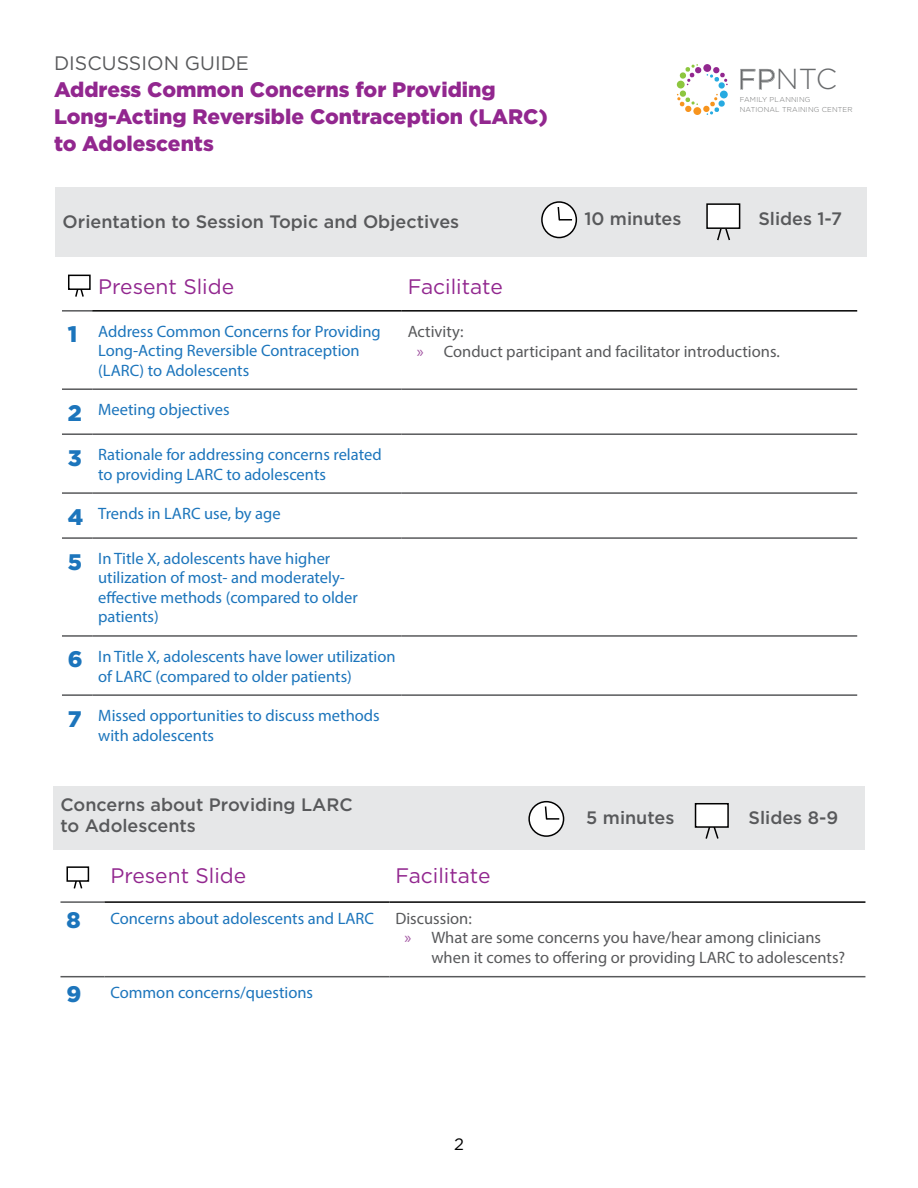
<style>
.page{position:relative;width:918px;height:1188px;background:#fff}
.page>*{position:absolute;margin:0;border:0;box-sizing:border-box;transform-origin:0 0}
.t1{font:300 28.95px "Gotham";color:#696b6d}
.t2{font:900 22.5px "Gotham";color:#1c75bc}
.t3{font:900 21px/27px "Gotham";color:#92278f}
.t4{font:21px "Gotham";color:#92278f}
.t5{font:19.5px "Gotham";color:#58595b}
.t6{font:500 18px/21px "Gotham";color:#58595b}
.t7{font:16.5px/19.5px "Myriad Pro";color:#1c75bc}
.t8{font:16.5px "Myriad Pro";color:#58595b}
.t9{font:16.5px "Gotham";color:#000}
.t10{font:300 7.2px/10.2px "Gotham";letter-spacing:.02em;color:#717272}
.s1{font-weight:400}
.s2{font-family:"Gotham";font-weight:900;font-size:22.5px}
.s3{color:#a154a1}
</style>
<div class="page">
<svg style="left:740px;top:69px;width:35px;height:21px"></svg>
<svg style="left:677px;top:64px;width:51px;height:51px"></svg>
<div style="left:55px;top:187px;width:811px;height:70px;background:#e6e7e8"></div>
<svg style="left:717px;top:229px;width:13px;height:12px"></svg>
<div style="left:707px;top:204px;width:33px;height:24px;background:#fff"></div>
<div style="left:706px;top:203px;width:34px;height:26px;border:2px solid #000"></div>
<div style="left:542px;top:202px;width:34px;height:36px;background:#fff;border-radius:50%"></div>
<div style="left:541px;top:201px;width:36px;height:37px;border:2px solid #000;border-radius:50%"></div>
<svg style="left:557px;top:205px;width:15px;height:16px"></svg>
<hr style="left:62px;top:310px;width:30px;height:2px;background:#58595b">
<hr style="left:62px;top:388px;width:30px;height:2px;background:#58595b">
<hr style="left:62px;top:433px;width:30px;height:2px;background:#58595b">
<hr style="left:62px;top:492px;width:30px;height:2px;background:#58595b">
<hr style="left:62px;top:537px;width:30px;height:2px;background:#58595b">
<hr style="left:62px;top:635px;width:30px;height:2px;background:#58595b">
<hr style="left:62px;top:694px;width:30px;height:2px;background:#58595b">
<hr style="left:92px;top:310px;width:310px;height:2px;background:#000">
<hr style="left:402px;top:310px;width:455px;height:2px;background:#000">
<hr style="left:92px;top:388px;width:310px;height:2px;background:#58595b">
<hr style="left:402px;top:388px;width:455px;height:2px;background:#58595b">
<hr style="left:92px;top:433px;width:310px;height:2px;background:#58595b">
<hr style="left:402px;top:433px;width:455px;height:2px;background:#58595b">
<hr style="left:92px;top:492px;width:310px;height:2px;background:#58595b">
<hr style="left:402px;top:492px;width:455px;height:2px;background:#58595b">
<hr style="left:92px;top:537px;width:310px;height:2px;background:#58595b">
<hr style="left:402px;top:537px;width:455px;height:2px;background:#58595b">
<hr style="left:92px;top:635px;width:310px;height:2px;background:#58595b">
<hr style="left:402px;top:635px;width:455px;height:2px;background:#58595b">
<hr style="left:92px;top:694px;width:310px;height:2px;background:#58595b">
<hr style="left:402px;top:694px;width:455px;height:2px;background:#58595b">
<svg style="left:75px;top:290px;width:9px;height:7px"></svg>
<div style="left:68px;top:275px;width:23px;height:15px;border:2px solid #000"></div>
<div style="left:54px;top:786px;width:811px;height:63px;background:#e6e7e8"></div>
<hr style="left:104px;top:901px;width:285px;height:2px;background:#000">
<hr style="left:389px;top:901px;width:476px;height:2px;background:#000">
<hr style="left:60px;top:901px;width:44px;height:2px;background:#58595b">
<hr style="left:104px;top:976px;width:285px;height:1px;background:#58595b">
<hr style="left:389px;top:976px;width:476px;height:1px;background:#58595b">
<hr style="left:60px;top:976px;width:44px;height:1px;background:#58595b">
<svg style="left:73px;top:882px;width:10px;height:7px"></svg>
<div style="left:66px;top:866px;width:23px;height:16px;border:2px solid #000"></div>
<svg style="left:705px;top:828px;width:14px;height:11px"></svg>
<div style="left:696px;top:804px;width:32px;height:23px;background:#fff"></div>
<div style="left:695px;top:803px;width:34px;height:25px;border:2px solid #000"></div>
<div style="left:529px;top:802px;width:35px;height:34px;background:#fff;border-radius:50%"></div>
<div style="left:528px;top:801px;width:36px;height:36px;border:2px solid #000;border-radius:50%"></div>
<svg style="left:544px;top:805px;width:15px;height:15px"></svg>
<p class="t5" style="left:54px;top:50px;width:197px">DISCUSSION GUIDE</p>
<p class="t3" style="left:54px;top:75px;width:495px">Address Common Concerns for Providing<br>Long-Acting Reversible Contraception (LARC) to Adolescents</p>
<h1 class="t1" style="left:738px;top:61px;width:101px"><span class="s1">FP</span>NTC</h1>
<p class="t10" style="left:740px;top:94px;width:114px">FAMILY PLANNING<br>NATIONAL TRAINING CENTER</p>
<h2 class="t6" style="left:63px;top:211px;width:398px">Orientation to Session Topic and Objectives</h2>
<h3 class="t6" style="left:584px;top:207px;width:99px">10 minutes</h3>
<h4 class="t6" style="left:758px;top:207px;width:85px">Slides 1-7</h4>
<h5 class="t4" style="left:98px;top:273px;width:137px">Present Slide</h5>
<h6 class="t4" style="left:408px;top:273px;width:97px">Facilitate</h6>
<p class="t7" style="left:68px;top:321px;width:314px"><span class="s2">1</span> Address Common Concerns for Providing</p>
<p class="t8" style="left:408px;top:321px;width:57px">Activity:</p>
<p class="t7" style="left:98px;top:341px;width:263px">Long-Acting Reversible Contraception</p>
<p class="t8" style="left:417px;top:341px;width:365px"><span class="s3">»</span> Conduct participant and facilitator introductions.</p>
<p class="t7" style="left:98px;top:360px;width:153px">(LARC) to Adolescents</p>
<p class="t7" style="left:68px;top:400px;width:163px"><span class="s2">2</span> Meeting objectives</p>
<p class="t7" style="left:98px;top:445px;width:285px;text-indent:-30px"><span class="s2">3</span> Rationale for addressing concerns related to providing LARC to adolescents</p>
<p class="t7" style="left:68px;top:503px;width:214px"><span class="s2">4</span> Trends in LARC use, by age</p>
<p class="t7" style="left:98px;top:548px;width:261px;text-indent:-30px"><span class="s2">5</span> In Title X, adolescents have higher utilization of most- and moderately&shy;effective methods (compared to older patients)</p>
<p class="t7" style="left:98px;top:646px;width:299px;text-indent:-30px"><span class="s2">6</span> In Title X, adolescents have lower utilization of LARC (compared to older patients)</p>
<p class="t7" style="left:98px;top:705px;width:283px;text-indent:-30px"><span class="s2">7</span> Missed opportunities to discuss methods with adolescents</p>
<h6 class="t6" style="left:60px;top:794px;width:294px">Concerns about Providing LARC to Adolescents</h6>
<h5 class="t4" style="left:110px;top:862px;width:137px">Present Slide</h5>
<h3 class="t4" style="left:395px;top:862px;width:97px">Facilitate</h3>
<h6 class="t6" style="left:586px;top:807px;width:90px">5 minutes</h6>
<h6 class="t6" style="left:749px;top:807px;width:91px">Slides 8-9</h6>
<p class="t2" style="left:66px;top:904px;width:16px">8</p>
<p class="t7" style="left:110px;top:908px;width:265px">Concerns about adolescents and LARC</p>
<p class="t8" style="left:395px;top:908px;width:78px">Discussion:</p>
<p class="t8" style="left:404px;top:928px;width:418px"><span class="s3">»</span> What are some concerns you have/hear among clinicians</p>
<p class="t8" style="left:431px;top:947px;width:415px">when it comes to offering or providing LARC to adolescents?</p>
<p class="t2" style="left:66px;top:979px;width:16px">9</p>
<p class="t7" style="left:110px;top:983px;width:204px">Common concerns/questions</p>
<p class="t9" style="left:454px;top:1134px;width:11px">2</p>
</div>
